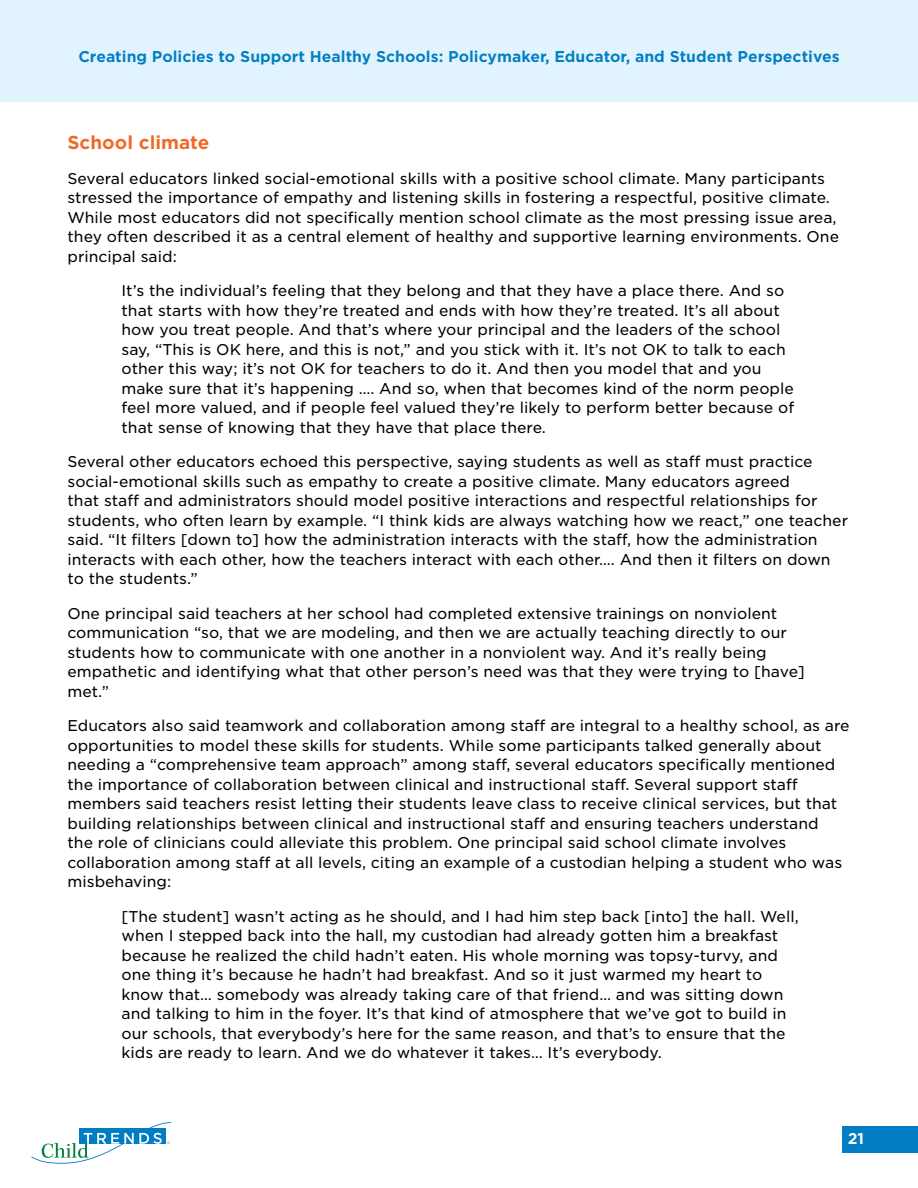
<style>
.page{position:relative;width:918px;height:1188px;background:#fff}
.page>*{position:absolute;margin:0;border:0;box-sizing:border-box;transform-origin:0 0}
.t1{font:700 18px "Gotham S Sm";color:#f26722}
.t2{font:15px/19.5px "Gotham S Sm";color:#000}
.t3{font:700 15px "Gotham S Sm";color:#007dc3}
.t4{font:700 15px "Gotham S Sm";color:#fff}
</style>
<div class="page">
<svg style="left:31px;top:1122px;width:140px;height:42px"></svg>
<div style="left:842px;top:1126px;width:76px;height:27px;background:#007dc3"></div>
<div style="left:0;top:0;width:918px;height:102px;background:#e1f4fd"></div>
<p class="t3" style="left:78px;top:47px;width:763px">Creating Policies to Support Healthy Schools: Policymaker, Educator, and Student Perspectives</p>
<p class="t1" style="left:68px;top:130px;width:143px">School climate</p>
<p class="t2" style="left:68px;top:168px;width:773px">Several educators linked social-emotional skills with a positive school climate. Many participants stressed the importance of empathy and listening skills in fostering a respectful, positive climate.<br>While most educators did not specifically mention school climate as the most pressing issue area, they often described it as a central element of healthy and supportive learning environments. One principal said:</p>
<p class="t2" style="left:122px;top:281px;width:674px">It’s the individual’s feeling that they belong and that they have a place there. And so that starts with how they’re treated and ends with how they’re treated. It’s all about how you treat people. And that’s where your principal and the leaders of the school say, “This is OK here, and this is not,” and you stick with it. It’s not OK to talk to each other this way; it’s not OK for teachers to do it. And then you model that and you make sure that it’s happening …. And so, when that becomes kind of the norm people feel more valued, and if people feel valued they’re likely to perform better because of that sense of knowing that they have that place there.</p>
<p class="t2" style="left:68px;top:452px;width:782px">Several other educators echoed this perspective, saying students as well as staff must practice social-emotional skills such as empathy to create a positive climate. Many educators agreed<br>that staff and administrators should model positive interactions and respectful relationships for students, who often learn by example. “I think kids are always watching how we react,” one teacher said. “It filters [down to] how the administration interacts with the staff, how the administration interacts with each other, how the teachers interact with each other…. And then it filters on down to the students.”</p>
<p class="t2" style="left:68px;top:603px;width:739px">One principal said teachers at her school had completed extensive trainings on nonviolent communication “so, that we are modeling, and then we are actually teaching directly to our students how to communicate with one another in a nonviolent way. And it’s really being empathetic and identifying what that other person’s need was that they were trying to [have] met.”</p>
<p class="t2" style="left:68px;top:716px;width:784px">Educators also said teamwork and collaboration among staff are integral to a healthy school, as are opportunities to model these skills for students. While some participants talked generally about needing a “comprehensive team approach” among staff, several educators specifically mentioned the importance of collaboration between clinical and instructional staff. Several support staff members said teachers resist letting their students leave class to receive clinical services, but that building relationships between clinical and instructional staff and ensuring teachers understand<br>the role of clinicians could alleviate this problem. One principal said school climate involves collaboration among staff at all levels, citing an example of a custodian helping a student who was misbehaving:</p>
<p class="t2" style="left:122px;top:906px;width:679px">[The student] wasn’t acting as he should, and I had him step back [into] the hall. Well, when I stepped back into the hall, my custodian had already gotten him a breakfast because he realized the child hadn’t eaten. His whole morning was topsy-turvy, and one thing it’s because he hadn’t had breakfast. And so it just warmed my heart to know that… somebody was already taking care of that friend… and was sitting down and talking to him in the foyer. It’s that kind of atmosphere that we’ve got to build in our schools, that everybody’s here for the same reason, and that’s to ensure that the kids are ready to learn. And we do whatever it takes… It’s everybody.</p>
<p class="t4" style="left:848px;top:1129px;width:18px">21</p>
</div>
